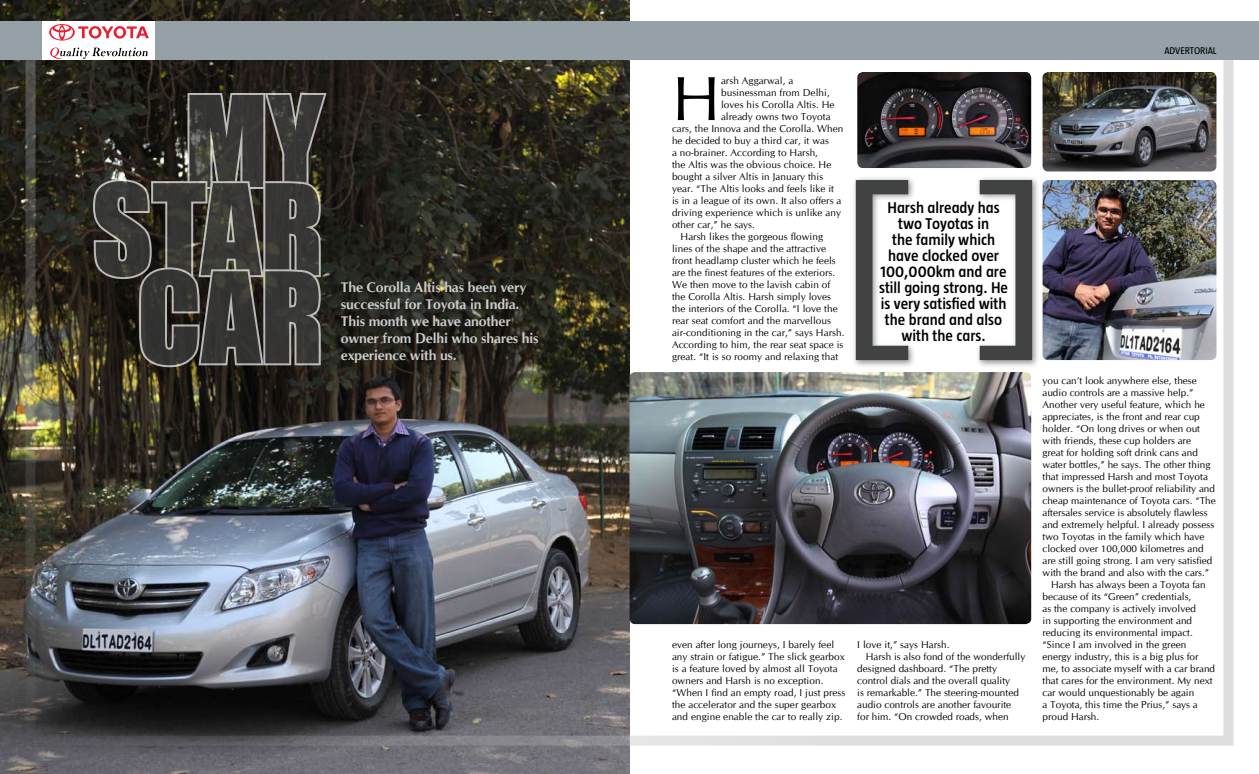
<style>
.page{position:relative;width:1259px;height:774px;background:#fff}
.page>*{position:absolute;margin:0;border:0;box-sizing:border-box;transform-origin:0 0}
.t1{font:116.4px/88.2px "Impact";color:#414242;text-align:right}
.t2{font:62.5px "CG Omega";color:#000}
.t3{font:600 16px/16px "Taz";color:#000;text-align:center}
.t4{font:700 14px/16.8px "CG Omega";letter-spacing:-.01em;color:#cccbcd}
.t5{font:10px/12px "CG Omega";letter-spacing:.005em;color:#000}
.t6{font:10px "Taz";letter-spacing:-.005em;color:#000}
</style>
<div class="page">
<img style="left:0;top:0;width:629px;height:774px">
<img style="left:26px;top:60px;width:603px;height:686px">
<div style="left:0;top:22px;width:629px;height:38px;background:#96a1a7"></div>
<div style="left:43px;top:22px;width:112px;height:38px;background:#fff"></div>
<svg style="left:49px;top:24px;width:100px;height:17px"></svg>
<svg style="left:50px;top:48px;width:98px;height:11px"></svg>
<img style="left:629px;top:60px;width:604px;height:686px">
<div style="left:629px;top:22px;width:630px;height:38px;background:#96a1a7"></div>
<h1 class="t1" style="left:92px;top:94px;width:233px">MY<br>STAR<br>CAR</h1>
<h3 class="t4" style="left:341px;top:279px;width:199px">The Corolla Altis has been very successful for Toyota in India.<br>This month we have another owner from Delhi who shares his experience with us.</h3>
<h2 class="t2" style="left:672px;top:61px;width:50px">H</h2>
<p class="t5" style="left:721px;top:75px;width:74px">arsh Aggarwal, a</p>
<p class="t5" style="left:721px;top:87px;width:110px">businessman from Delhi,</p>
<p class="t5" style="left:721px;top:99px;width:115px">loves his Corolla Altis. He</p>
<p class="t5" style="left:721px;top:111px;width:111px">already owns two Toyota</p>
<p class="t5" style="left:672px;top:123px;width:173px">cars, the Innova and the Corolla. When</p>
<p class="t5" style="left:672px;top:135px;width:158px">he decided to buy a third car, it was</p>
<p class="t5" style="left:672px;top:147px;width:148px">a no-brainer. According to Harsh,</p>
<p class="t5" style="left:672px;top:159px;width:161px">the Altis was the obvious choice. He</p>
<p class="t5" style="left:672px;top:171px;width:153px">bought a silver Altis in January this</p>
<p class="t5" style="left:672px;top:183px;width:163px">year. “The Altis looks and feels like it</p>
<p class="t5" style="left:672px;top:195px;width:171px">is in a league of its own. It also offers a</p>
<p class="t5" style="left:672px;top:207px;width:171px">driving experience which is unlike any</p>
<p class="t5" style="left:672px;top:219px;width:84px">other car,” he says.</p>
<p class="t5" style="left:680px;top:231px;width:144px">Harsh likes the gorgeous flowing</p>
<p class="t5" style="left:672px;top:243px;width:156px">lines of the shape and the attractive</p>
<p class="t5" style="left:672px;top:255px;width:165px">front headlamp cluster which he feels</p>
<p class="t5" style="left:672px;top:267px;width:165px">are the finest features of the exteriors.</p>
<p class="t5" style="left:672px;top:279px;width:160px">We then move to the lavish cabin of</p>
<p class="t5" style="left:672px;top:291px;width:161px">the Corolla Altis. Harsh simply loves</p>
<p class="t5" style="left:672px;top:303px;width:167px">the interiors of the Corolla. “I love the</p>
<p class="t5" style="left:672px;top:315px;width:161px">rear seat comfort and the marvellous</p>
<p class="t5" style="left:672px;top:327px;width:174px">air-conditioning in the car,” says Harsh.</p>
<p class="t5" style="left:672px;top:339px;width:173px">According to him, the rear seat space is</p>
<p class="t5" style="left:672px;top:351px;width:168px">great. “It is so roomy and relaxing that</p>
<h3 class="t3" style="left:879px;top:200px;width:130px">Harsh already has two Toyotas in<br>the family which have clocked over<br>100,000km and are still going strong. He is very satisfied with the brand and also with the cars.</h3>
<p class="t5" style="left:672px;top:639px;width:175px">even after long journeys, I barely feel any strain or fatigue.” The slick gearbox is a feature loved by almost all Toyota owners and Harsh is no exception. “When I find an empty road, I just press the accelerator and the super gearbox and engine enable the car to really zip.</p>
<p class="t5" style="left:857px;top:639px;width:94px">I love it,” says Harsh.</p>
<p class="t5" style="left:866px;top:651px;width:161px">Harsh is also fond of the wonderfully</p>
<p class="t5" style="left:857px;top:663px;width:141px">designed dashboard. “The pretty</p>
<p class="t5" style="left:857px;top:675px;width:154px">control dials and the overall quality</p>
<p class="t5" style="left:857px;top:687px;width:163px">is remarkable.” The steering-mounted</p>
<p class="t5" style="left:857px;top:699px;width:155px">audio controls are another favourite</p>
<p class="t5" style="left:857px;top:711px;width:153px">for him. “On crowded roads, when</p>
<p class="t6" style="left:1164px;top:45px;width:54px">ADVERTORIAL</p>
<p class="t5" style="left:1042px;top:375px;width:156px">you can’t look anywhere else, these</p>
<p class="t5" style="left:1042px;top:387px;width:152px">audio controls are a massive help.”</p>
<p class="t5" style="left:1042px;top:399px;width:164px">Another very useful feature, which he</p>
<p class="t5" style="left:1042px;top:411px;width:159px">appreciates, is the front and rear cup</p>
<p class="t5" style="left:1042px;top:423px;width:159px">holder. “On long drives or when out</p>
<p class="t5" style="left:1042px;top:435px;width:150px">with friends, these cup holders are</p>
<p class="t5" style="left:1042px;top:447px;width:157px">great for holding soft drink cans and</p>
<p class="t5" style="left:1042px;top:459px;width:169px">water bottles,” he says. The other thing</p>
<p class="t5" style="left:1042px;top:471px;width:167px">that impressed Harsh and most Toyota</p>
<p class="t5" style="left:1042px;top:483px;width:174px">owners is the bullet-proof reliability and</p>
<p class="t5" style="left:1042px;top:495px;width:175px">cheap maintenance of Toyota cars. “The</p>
<p class="t5" style="left:1042px;top:507px;width:167px">aftersales service is absolutely flawless</p>
<p class="t5" style="left:1042px;top:519px;width:173px">and extremely helpful. I already possess</p>
<p class="t5" style="left:1042px;top:531px;width:163px">two Toyotas in the family which have</p>
<p class="t5" style="left:1042px;top:543px;width:162px">clocked over 100,000 kilometres and</p>
<p class="t5" style="left:1042px;top:555px;width:171px">are still going strong. I am very satisfied</p>
<p class="t5" style="left:1042px;top:567px;width:168px">with the brand and also with the cars.”</p>
<p class="t5" style="left:1051px;top:579px;width:156px">Harsh has always been a Toyota fan</p>
<p class="t5" style="left:1042px;top:591px;width:150px">because of its “Green” credentials,</p>
<p class="t5" style="left:1042px;top:603px;width:155px">as the company is actively involved</p>
<p class="t5" style="left:1042px;top:615px;width:151px">in supporting the environment and</p>
<p class="t5" style="left:1042px;top:627px;width:152px">reducing its environmental impact.</p>
<p class="t5" style="left:1042px;top:639px;width:145px">“Since I am involved in the green</p>
<p class="t5" style="left:1042px;top:651px;width:157px">energy industry, this is a big plus for</p>
<p class="t5" style="left:1042px;top:663px;width:174px">me, to associate myself with a car brand</p>
<p class="t5" style="left:1042px;top:675px;width:171px">that cares for the environment. My next</p>
<p class="t5" style="left:1042px;top:687px;width:153px">car would unquestionably be again</p>
<p class="t5" style="left:1042px;top:699px;width:157px">a Toyota, this time the Prius,” says a</p>
<p class="t5" style="left:1042px;top:711px;width:58px">proud Harsh.</p>
</div>
